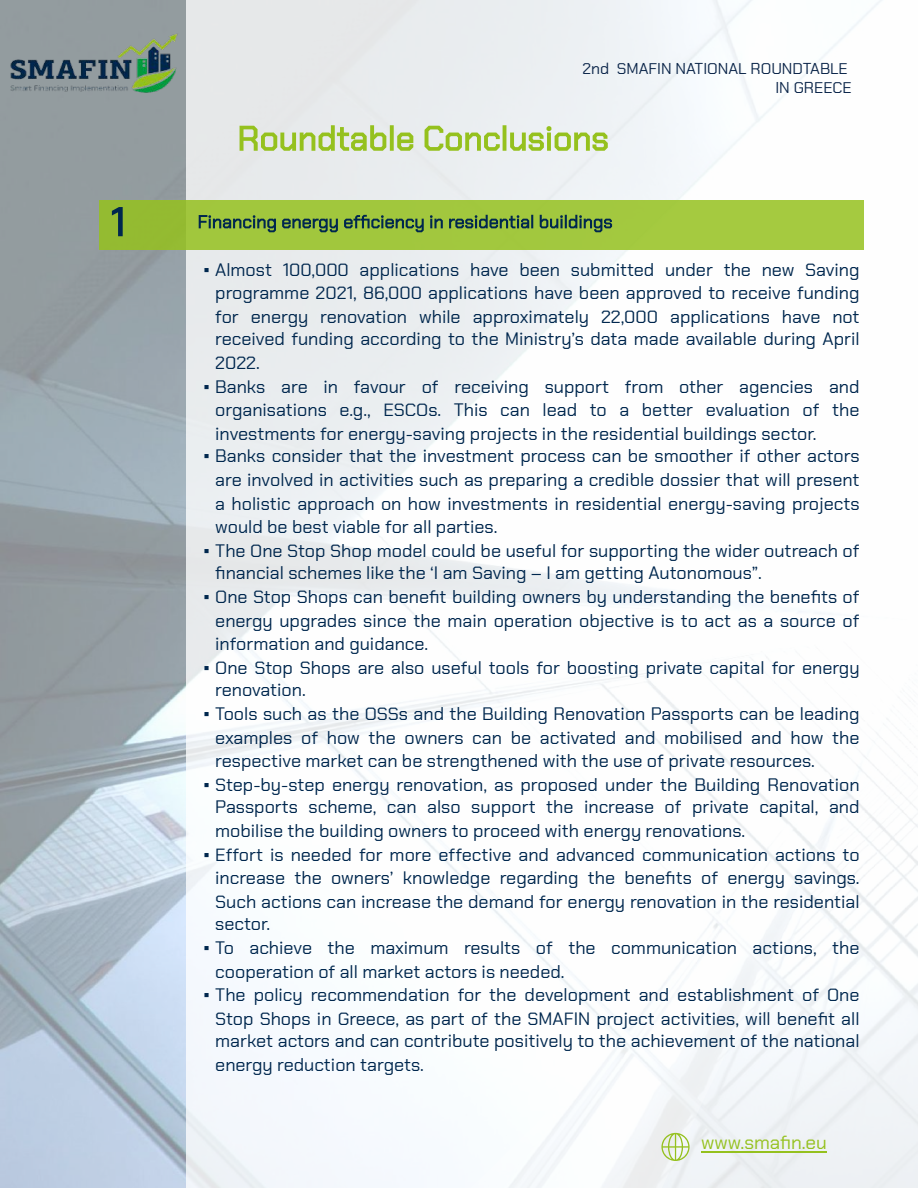
<style>
.page{position:relative;width:918px;height:1188px;background:#fff}
.page>*{position:absolute;margin:0;border:0;box-sizing:border-box;transform-origin:0 0}
.t1{font:18.9px "Chakra Petch";color:#95c11e}
.t2{font:18px/23.7px "Chakra Petch";color:#00274e;text-align:justify}
.t3{font:15.75px/19.2px "Chakra Petch";color:#0c264a;text-align:right}
.s1{font-family:"Arial"}
</style>
<div class="page">
<img style="left:0;top:0;width:186px;height:1188px">
<div style="left:186px;top:0;width:732px;height:1188px;background:linear-gradient(to right,#f0f3f5,#fefeff)"></div>
<svg style="left:240px;top:125px;width:368px;height:26px;background:#c9db9e"></svg>
<img style="left:4px;top:29px;width:179px;height:68px">
<div style="left:99px;top:200px;width:765px;height:50px;background:linear-gradient(to right,#9ac137,#a7cc43)"></div>
<svg style="left:199px;top:215px;width:413px;height:17px;background:#6e9442"></svg>
<svg style="left:112px;top:207px;width:11px;height:29px"></svg>
<hr style="left:701px;top:1151px;width:126px;height:2px;background:#95c11e">
<svg style="left:661px;top:1133px;width:29px;height:28px"></svg>
<p class="t3" style="left:583px;top:60px;width:271px">2nd SMAFIN NATIONAL ROUNDTABLE<br>IN GREECE</p>
<p class="t2" style="left:215px;top:259px;width:646px;text-indent:-12px"><span class="s1">▪</span> Almost 100,000 applications have been submitted under the new Saving programme 2021, 86,000 applications have been approved to receive funding for energy renovation while approximately 22,000 applications have not received funding according to the Ministry’s data made available during April 2022.</p>
<p class="t2" style="left:215px;top:375px;width:646px;text-indent:-12px"><span class="s1">▪</span> Banks are in favour of receiving support from other agencies and organisations e.g., ESCOs. This can lead to a better evaluation of the investments for energy-saving projects in the residential buildings sector.</p>
<p class="t2" style="left:215px;top:445px;width:646px;text-indent:-12px"><span class="s1">▪</span> Banks consider that the investment process can be smoother if other actors are involved in activities such as preparing a credible dossier that will present a holistic approach on how investments in residential energy-saving projects would be best viable for all parties.</p>
<p class="t2" style="left:215px;top:540px;width:646px;line-height:22.5px;text-indent:-12px"><span class="s1">▪</span> The One Stop Shop model could be useful for supporting the wider outreach of financial schemes like the ‘I am Saving – I am getting Autonomous”.</p>
<p class="t2" style="left:215px;top:586px;width:646px;text-indent:-12px"><span class="s1">▪</span> One Stop Shops can benefit building owners by understanding the benefits of energy upgrades since the main operation objective is to act as a source of information and guidance.</p>
<p class="t2" style="left:215px;top:657px;width:646px;line-height:22.5px;text-indent:-12px"><span class="s1">▪</span> One Stop Shops are also useful tools for boosting private capital for energy renovation.</p>
<p class="t2" style="left:215px;top:703px;width:646px;text-indent:-12px"><span class="s1">▪</span> Tools such as the OSSs and the Building Renovation Passports can be leading examples of how the owners can be activated and mobilised and how the respective market can be strengthened with the use of private resources.</p>
<p class="t2" style="left:215px;top:774px;width:646px;line-height:23.1px;text-indent:-12px"><span class="s1">▪</span> Step-by-step energy renovation, as proposed under the Building Renovation Passports scheme, can also support the increase of private capital, and mobilise the building owners to proceed with energy renovations.</p>
<p class="t2" style="left:215px;top:844px;width:646px;line-height:23.2px;text-indent:-12px"><span class="s1">▪</span> Effort is needed for more effective and advanced communication actions to increase the owners’ knowledge regarding the benefits of energy savings.<br>Such actions can increase the demand for energy renovation in the residential sector.</p>
<p class="t2" style="left:215px;top:937px;width:646px;text-indent:-12px"><span class="s1">▪</span> To achieve the maximum results of the communication actions, the cooperation of all market actors is needed.</p>
<p class="t2" style="left:215px;top:984px;width:646px;line-height:23.2px;text-indent:-12px"><span class="s1">▪</span> The policy recommendation for the development and establishment of One Stop Shops in Greece, as part of the SMAFIN project activities, will benefit all market actors and can contribute positively to the achievement of the national energy reduction targets.</p>
<p class="t1" style="left:701px;top:1134px;width:127px">www.smafi n.eu</p>
</div>
